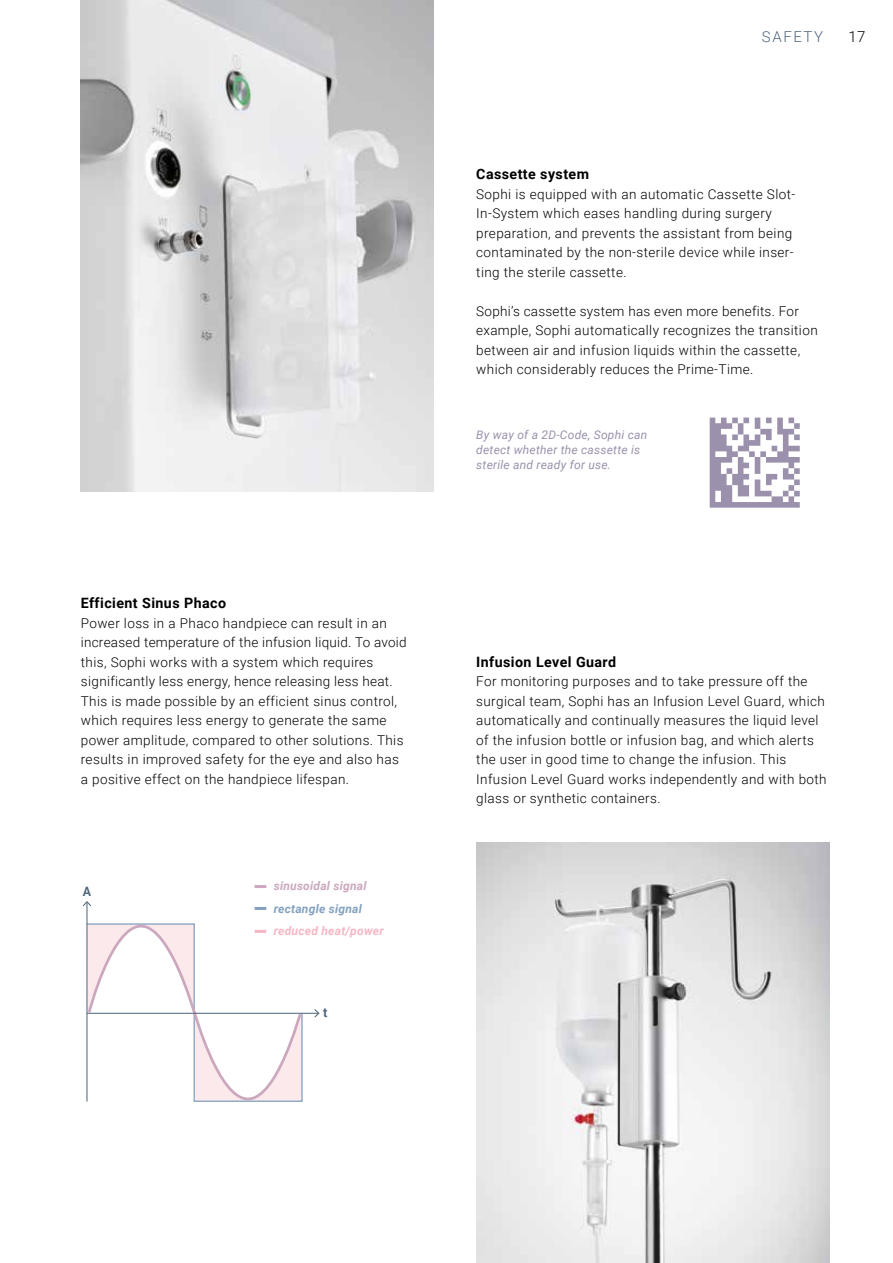
<style>
.page{position:relative;width:893px;height:1263px;background:#fff}
.page>*{position:absolute;margin:0;border:0;box-sizing:border-box;transform-origin:0 0}
.t1{font:300 15px "Roboto";letter-spacing:.105em;color:#4f677c}
.t2{font:300 15px "Roboto";color:#000}
.t3{font:700 14.25px "Roboto";letter-spacing:.03em;color:#000}
.t4{font:300 13.5px/19.5px "Roboto";letter-spacing:.03em;color:#000}
.t5{font:700 12.9px "Roboto";color:#4f677c}
.t6{font:italic 12px/15px "Roboto";letter-spacing:.02em;color:#9a91ac}
.t7{font:italic 700 12px "Roboto";letter-spacing:.02em;color:#f6b7c4}
.t8{font:italic 700 12px "Roboto";letter-spacing:.02em;color:#cba8be}
.t9{font:italic 700 12px "Roboto";letter-spacing:.02em;color:#83a1bf}
</style>
<div class="page">
<img style="left:81px;top:0;width:353px;height:491px">
<img style="left:476px;top:842px;width:353px;height:421px">
<hr style="left:86px;top:902px;width:1px;height:199px;background:#4f677c">
<svg style="left:83px;top:901px;width:8px;height:5px"></svg>
<hr style="left:87px;top:1013px;width:231px;height:1px;background:#4f677c">
<svg style="left:314px;top:1009px;width:6px;height:8px"></svg>
<svg style="left:255px;top:907px;width:11px;height:3px"></svg>
<svg style="left:86px;top:923px;width:217px;height:179px"></svg>
<svg style="left:255px;top:885px;width:11px;height:3px"></svg>
<svg style="left:710px;top:418px;width:90px;height:90px"></svg>
<p class="t3" style="left:81px;top:593px;width:147px">Efficient Sinus Phaco</p>
<p class="t4" style="left:81px;top:612px;width:327px">Power loss in a Phaco handpiece can result in an increased temperature of the infusion liquid. To avoid this, Sophi works with a system which requires significantly less energy, hence releasing less heat.<br>This is made possible by an efficient sinus control, which requires less energy to generate the same power amplitude, compared to other solutions. This results in improved safety for the eye and also has a positive effect on the handpiece lifespan.</p>
<p class="t5" style="left:83px;top:882px;width:10px">A</p>
<p class="t8" style="left:274px;top:877px;width:94px">sinusoidal signal</p>
<p class="t9" style="left:274px;top:900px;width:90px">rectangle signal</p>
<p class="t7" style="left:274px;top:922px;width:112px">reduced heat/power</p>
<p class="t5" style="left:323px;top:1004px;width:6px">t</p>
<p class="t1" style="left:762px;top:27px;width:63px">SAFETY</p>
<p class="t2" style="left:848px;top:27px;width:19px">17</p>
<p class="t3" style="left:476px;top:164px;width:114px">Cassette system</p>
<p class="t4" style="left:476px;top:183px;width:321px">Sophi is equipped with an automatic Cassette Slot-In-System which eases handling during surgery preparation, and prevents the assistant from being contaminated by the non-sterile device while inser&shy;ting the sterile cassette.</p>
<p class="t4" style="left:476px;top:300px;width:343px">Sophi’s cassette system has even more benefits. For example, Sophi automatically recognizes the transition between air and infusion liquids within the cassette, which considerably reduces the Prime-Time.</p>
<p class="t6" style="left:476px;top:426px;width:173px">By way of a 2D-Code, Sophi can detect whether the cassette is sterile and ready for use.</p>
<p class="t3" style="left:476px;top:651px;width:141px">Infusion Level Guard</p>
<p class="t4" style="left:476px;top:671px;width:352px">For monitoring purposes and to take pressure off the surgical team, Sophi has an Infusion Level Guard, which automatically and continually measures the liquid level of the infusion bottle or infusion bag, and which alerts the user in good time to change the infusion. This Infusion Level Guard works independently and with both glass or synthetic containers.</p>
</div>
